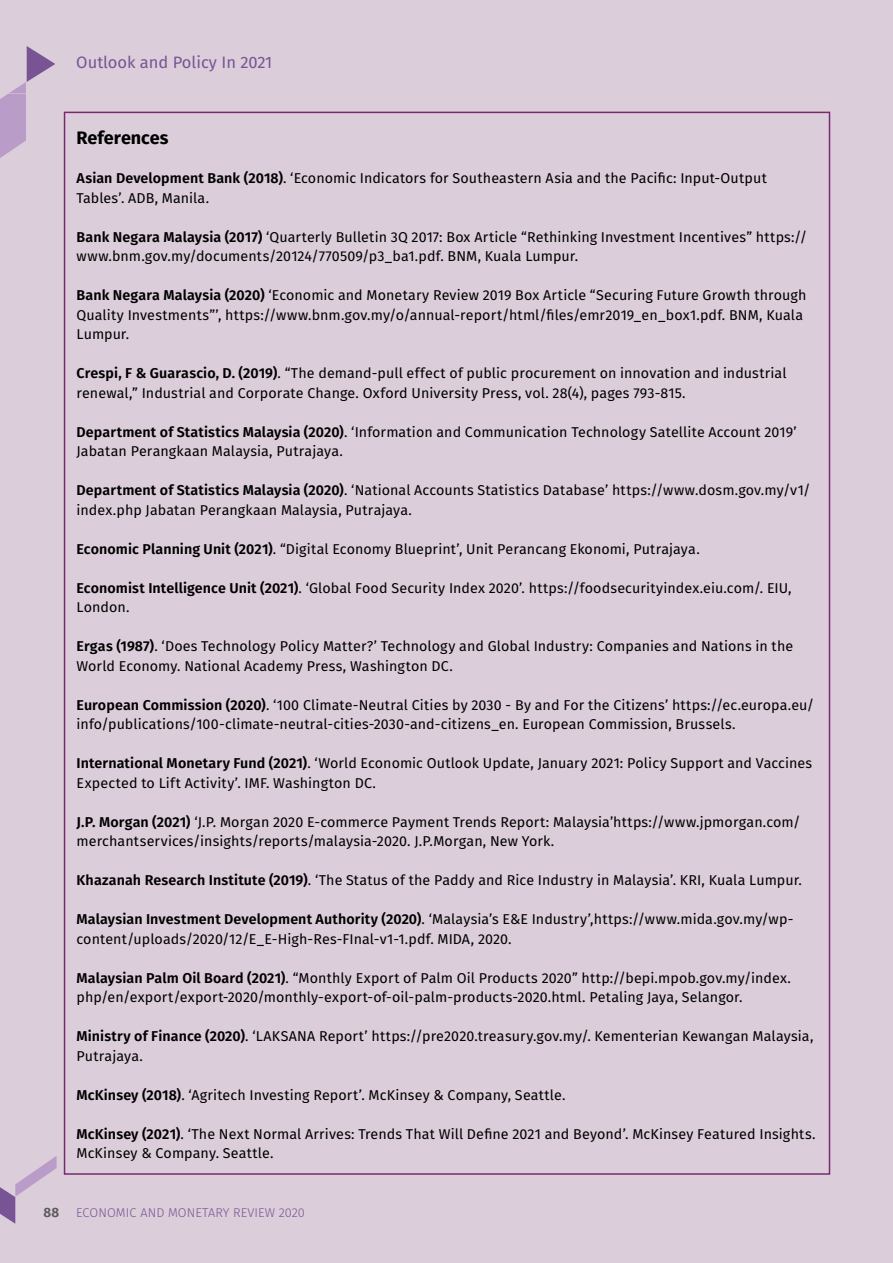
<style>
.page{position:relative;width:893px;height:1263px;background:#dbcdd9}
.page>*{position:absolute;margin:0;border:0;box-sizing:border-box;transform-origin:0 0}
.t1{font:700 18px "Fira Sans";color:#000}
.t2{font:16.5px "Fira Sans";color:#785494}
.t3{font:14.25px/19.5px "Fira Sans";letter-spacing:.005em;color:#000}
.t4{font:600 13.5px "Fira Sans";color:#58595b}
.t5{font:300 12.75px "Fira Sans";letter-spacing:.01em;color:#785494}
.s1{font-weight:600}
</style>
<div class="page">
<svg style="left:0;top:46px;width:55px;height:112px"></svg>
<svg style="left:0;top:1156px;width:57px;height:68px"></svg>
<p class="t2" style="left:76px;top:50px;width:198px">Outlook and Policy In 2021</p>
<p class="t1" style="left:77px;top:123px;width:93px">References</p>
<p class="t3" style="left:77px;top:168px;width:692px"><span class="s1">Asian Development Bank (2018)</span>. ‘Economic Indicators for Southeastern Asia and the Pacific: Input-Output<br>Tables’. ADB, Manila.</p>
<p class="t3" style="left:77px;top:227px;width:732px"><span class="s1">Bank Negara Malaysia (2017)</span> ‘Quarterly Bulletin 3Q 2017: Box Article “Rethinking Investment Incentives” https:// www.bnm.gov.my/documents/20124/770509/p3_ba1.pdf. BNM, Kuala Lumpur.</p>
<p class="t3" style="left:77px;top:285px;width:731px"><span class="s1">Bank Negara Malaysia (2020)</span> ‘Economic and Monetary Review 2019 Box Article “Securing Future Growth through<br>Quality Investments”’, https://www.bnm.gov.my/o/annual-report/html/files/emr2019_en_box1.pdf. BNM, Kuala<br>Lumpur.</p>
<p class="t3" style="left:77px;top:363px;width:711px"><span class="s1">Crespi, F &amp; Guarascio, D. (2019)</span>. “The demand-pull effect of public procurement on innovation and industrial renewal,” Industrial and Corporate Change. Oxford University Press, vol. 28(4), pages 793-815.</p>
<p class="t3" style="left:77px;top:422px;width:722px"><span class="s1">Department of Statistics Malaysia (2020)</span>. ‘Information and Communication Technology Satellite Account 2019’<br>Jabatan Perangkaan Malaysia, Putrajaya.</p>
<p class="t3" style="left:77px;top:480px;width:736px"><span class="s1">Department of Statistics Malaysia (2020)</span>. ‘National Accounts Statistics Database’ https://www.dosm.gov.my/v1/ index.php Jabatan Perangkaan Malaysia, Putrajaya.</p>
<p class="t3" style="left:77px;top:539px;width:625px"><span class="s1">Economic Planning Unit (2021)</span>. “Digital Economy Blueprint’, Unit Perancang Ekonomi, Putrajaya.</p>
<p class="t3" style="left:77px;top:578px;width:716px"><span class="s1">Economist Intelligence Unit (2021)</span>. ‘Global Food Security Index 2020’. https://foodsecurityindex.eiu.com/. EIU,<br>London.</p>
<p class="t3" style="left:77px;top:636px;width:718px"><span class="s1">Ergas (1987)</span>. ‘Does Technology Policy Matter?’ Technology and Global Industry: Companies and Nations in the<br>World Economy. National Academy Press, Washington DC.</p>
<p class="t3" style="left:77px;top:695px;width:739px"><span class="s1">European Commission (2020)</span>. ‘100 Climate-Neutral Cities by 2030 - By and For the Citizens’ https://ec.europa.eu/ info/publications/100-climate-neutral-cities-2030-and-citizens_en. European Commission, Brussels.</p>
<p class="t3" style="left:77px;top:753px;width:737px"><span class="s1">International Monetary Fund (2021)</span>. ‘World Economic Outlook Update, January 2021: Policy Support and Vaccines<br>Expected to Lift Activity’. IMF. Washington DC.</p>
<p class="t3" style="left:77px;top:812px;width:725px"><span class="s1">J.P. Morgan (2021)</span> ‘J.P. Morgan 2020 E-commerce Payment Trends Report: Malaysia’https://www.jpmorgan.com/ merchantservices/insights/reports/malaysia-2020. J.P.Morgan, New York.</p>
<p class="t3" style="left:77px;top:870px;width:727px"><span class="s1">Khazanah Research Institute (2019)</span>. ‘The Status of the Paddy and Rice Industry in Malaysia’. KRI, Kuala Lumpur.</p>
<p class="t3" style="left:77px;top:909px;width:718px"><span class="s1">Malaysian Investment Development Authority (2020)</span>. ‘Malaysia’s E&amp;E Industry’,https://www.mida.gov.my/wp&shy;content/uploads/2020/12/E_E-High-Res-FInal-v1-1.pdf. MIDA, 2020.</p>
<p class="t3" style="left:77px;top:968px;width:716px"><span class="s1">Malaysian Palm Oil Board (2021)</span>. “Monthly Export of Palm Oil Products 2020” http://bepi.mpob.gov.my/index. php/en/export/export-2020/monthly-export-of-oil-palm-products-2020.html. Petaling Jaya, Selangor.</p>
<p class="t3" style="left:77px;top:1026px;width:738px"><span class="s1">Ministry of Finance (2020)</span>. ‘LAKSANA Report’ https://pre2020.treasury.gov.my/. Kementerian Kewangan Malaysia,<br>Putrajaya.</p>
<p class="t3" style="left:77px;top:1085px;width:490px"><span class="s1">McKinsey (2018)</span>. ‘Agritech Investing Report’. McKinsey &amp; Company, Seattle.</p>
<p class="t3" style="left:77px;top:1124px;width:740px"><span class="s1">McKinsey (2021)</span>. ‘The Next Normal Arrives: Trends That Will Define 2021 and Beyond’. McKinsey Featured Insights.<br>McKinsey &amp; Company. Seattle.</p>
<p class="t4" style="left:44px;top:1201px;width:17px">88</p>
<p class="t5" style="left:76px;top:1203px;width:230px">ECONOMIC AND MONETARY REVIEW 2020</p>
</div>
